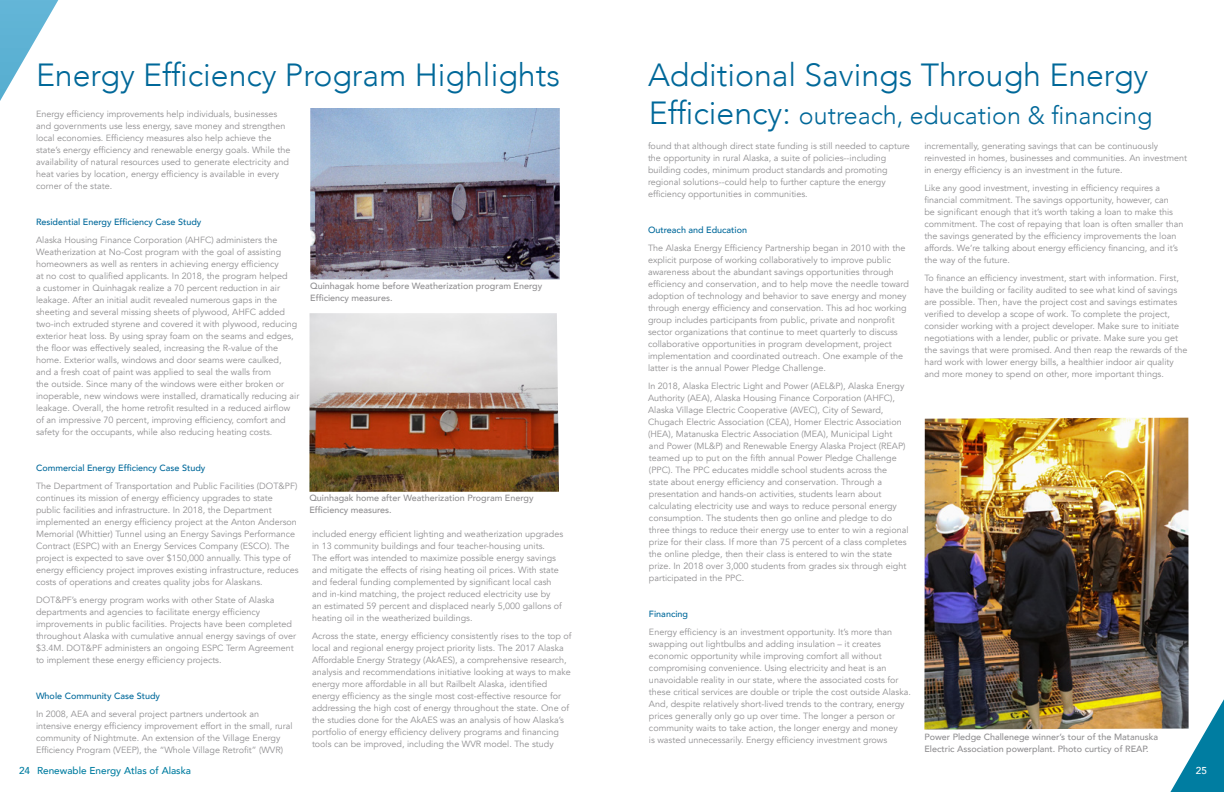
<style>
.page{position:relative;width:1224px;height:792px;background:#fff}
.page>*{position:absolute;margin:0;border:0;box-sizing:border-box;transform-origin:0 0}
.t1{font:300 32px "Avenir";color:#006899}
.t2{font:300 25px "Avenir";color:#006899}
.t3{font:500 10px "Avenir";color:#007da1}
.t4{font:500 10px "Avenir";color:#fff}
.t5{font:9px/12px "Avenir";color:#908f91}
.t6{font:500 9px/12px "Avenir";color:#908f91}
.t7{font:500 9px "Avenir";color:#00699b}
.t8{font:500 9px "Avenir";color:#01699b}
.s1{font-size:32px}
</style>
<div class="page">
<svg style="left:1170px;top:699px;width:54px;height:93px"></svg>
<svg style="left:0;top:0;width:59px;height:101px"></svg>
<img style="left:310px;top:108px;width:250px;height:171px">
<img style="left:309px;top:313px;width:250px;height:179px">
<img style="left:924px;top:418px;width:265px;height:312px">
<h1 class="t1" style="left:36px;top:56px;width:525px">Energy Efficiency Program Highlights</h1>
<p class="t5" style="left:36px;top:108px;width:256px">Energy efficiency improvements help individuals, businesses and governments use less energy, save money and strengthen local economies. Efficiency measures also help achieve the state’s energy efficiency and renewable energy goals. While the availability of natural resources used to generate electricity and heat varies by location, energy efficiency is available in every corner of the state.</p>
<p class="t7" style="left:36px;top:214px;width:167px">Residential Energy Efficiency Case Study</p>
<p class="t5" style="left:36px;top:234px;width:265px">Alaska Housing Finance Corporation (AHFC) administers the Weatherization at No-Cost program with the goal of assisting homeowners as well as renters in achieving energy efficiency<br>at no cost to qualified applicants. In 2018, the program helped<br>a customer in Quinhagak realize a 70 percent reduction in air leakage. After an initial audit revealed numerous gaps in the sheeting and several missing sheets of plywood, AHFC added two-inch extruded styrene and covered it with plywood, reducing exterior heat loss. By using spray foam on the seams and edges, the floor was effectively sealed, increasing the R-value of the home. Exterior walls, windows and door seams were caulked,<br>and a fresh coat of paint was applied to seal the walls from<br>the outside. Since many of the windows were either broken or inoperable, new windows were installed, dramatically reducing air leakage. Overall, the home retrofit resulted in a reduced airflow of an impressive 70 percent, improving efficiency, comfort and safety for the occupants, while also reducing heating costs.</p>
<p class="t7" style="left:36px;top:460px;width:171px">Commercial Energy Efficiency Case Study</p>
<p class="t5" style="left:36px;top:480px;width:264px">The Department of Transportation and Public Facilities (DOT&amp;PF) continues its mission of energy efficiency upgrades to state public facilities and infrastructure. In 2018, the Department implemented an energy efficiency project at the Anton Anderson Memorial (Whittier) Tunnel using an Energy Savings Performance Contract (ESPC) with an Energy Services Company (ESCO). The project is expected to save over $150,000 annually. This type of energy efficiency project improves existing infrastructure, reduces costs of operations and creates quality jobs for Alaskans.</p>
<p class="t5" style="left:36px;top:594px;width:262px">DOT&amp;PF’s energy program works with other State of Alaska departments and agencies to facilitate energy efficiency improvements in public facilities. Projects have been completed throughout Alaska with cumulative annual energy savings of over $3.4M. DOT&amp;PF administers an ongoing ESPC Term Agreement to implement these energy efficiency projects.</p>
<p class="t7" style="left:36px;top:688px;width:126px">Whole Community Case Study</p>
<p class="t5" style="left:36px;top:708px;width:258px">In 2008, AEA and several project partners undertook an intensive energy efficiency improvement effort in the small, rural community of Nightmute. An extension of the Village Energy Efficiency Program (VEEP), the “Whole Village Retrofit” (WVR)</p>
<p class="t3" style="left:19px;top:762px;width:174px">24 Renewable Energy Atlas of Alaska</p>
<p class="t6" style="left:310px;top:279px;width:233px">Quinhagak home before Weatherization program Energy<br>Efficiency measures.</p>
<p class="t6" style="left:309px;top:491px;width:226px">Quinhagak home after Weatherization Program Energy<br>Efficiency measures.</p>
<p class="t5" style="left:312px;top:528px;width:253px">included energy efficient lighting and weatherization upgrades in 13 community buildings and four teacher-housing units.<br>The effort was intended to maximize possible energy savings and mitigate the effects of rising heating oil prices. With state and federal funding complemented by significant local cash and in-kind matching, the project reduced electricity use by<br>an estimated 59 percent and displaced nearly 5,000 gallons of heating oil in the weatherized buildings.</p>
<p class="t5" style="left:312px;top:630px;width:261px">Across the state, energy efficiency consistently rises to the top of local and regional energy project priority lists. The 2017 Alaska Affordable Energy Strategy (AkAES), a comprehensive research, analysis and recommendations initiative looking at ways to make energy more affordable in all but Railbelt Alaska, identified energy efficiency as the single most cost-effective resource for addressing the high cost of energy throughout the state. One of the studies done for the AkAES was an analysis of how Alaska’s portfolio of energy efficiency delivery programs and financing tools can be improved, including the WVR model. The study</p>
<h1 class="t1" style="left:648px;top:56px;width:502px">Additional Savings Through Energy</h1>
<h2 class="t2" style="left:649px;top:101px;width:505px"><span class="s1">Efficiency:</span> outreach, education &amp; financing</h2>
<p class="t5" style="left:648px;top:140px;width:263px">found that although direct state funding is still needed to capture the opportunity in rural Alaska, a suite of policies--including building codes, minimum product standards and promoting regional solutions--could help to further capture the energy efficiency opportunities in communities.</p>
<p class="t8" style="left:648px;top:222px;width:101px">Outreach and Education</p>
<p class="t5" style="left:648px;top:242px;width:262px">The Alaska Energy Efficiency Partnership began in 2010 with the explicit purpose of working collaboratively to improve public awareness about the abundant savings opportunities through efficiency and conservation, and to help move the needle toward adoption of technology and behavior to save energy and money through energy efficiency and conservation. This ad hoc working group includes participants from public, private and nonprofit sector organizations that continue to meet quarterly to discuss collaborative opportunities in program development, project implementation and coordinated outreach. One example of the latter is the annual Power Pledge Challenge.</p>
<p class="t5" style="left:648px;top:380px;width:262px">In 2018, Alaska Electric Light and Power (AEL&amp;P), Alaska Energy Authority (AEA), Alaska Housing Finance Corporation (AHFC), Alaska Village Electric Cooperative (AVEC), City of Seward, Chugach Electric Association (CEA), Homer Electric Association (HEA), Matanuska Electric Association (MEA), Municipal Light and Power (ML&amp;P) and Renewable Energy Alaska Project (REAP) teamed up to put on the fifth annual Power Pledge Challenge (PPC). The PPC educates middle school students across the<br>state about energy efficiency and conservation. Through a presentation and hands-on activities, students learn about calculating electricity use and ways to reduce personal energy consumption. The students then go online and pledge to do three things to reduce their energy use to enter to win a regional prize for their class. If more than 75 percent of a class completes the online pledge, then their class is entered to win the state prize. In 2018 over 3,000 students from grades six through eight participated in the PPC.</p>
<p class="t8" style="left:649px;top:606px;width:41px">Financing</p>
<p class="t5" style="left:649px;top:626px;width:263px">Energy efficiency is an investment opportunity. It’s more than swapping out lightbulbs and adding insulation – it creates economic opportunity while improving comfort all without compromising convenience. Using electricity and heat is an unavoidable reality in our state, where the associated costs for these critical services are double or triple the cost outside Alaska.<br>And, despite relatively short-lived trends to the contrary, energy prices generally only go up over time. The longer a person or community waits to take action, the longer energy and money<br>is wasted unnecessarily. Energy efficiency investment grows</p>
<p class="t5" style="left:924px;top:140px;width:264px">incrementally, generating savings that can be continuously reinvested in homes, businesses and communities. An investment in energy efficiency is an investment in the future.</p>
<p class="t5" style="left:924px;top:182px;width:260px">Like any good investment, investing in efficiency requires a financial commitment. The savings opportunity, however, can<br>be significant enough that it’s worth taking a loan to make this commitment. The cost of repaying that loan is often smaller than the savings generated by the efficiency improvements the loan affords. We’re talking about energy efficiency financing, and it’s the way of the future.</p>
<p class="t5" style="left:924px;top:272px;width:264px">To finance an efficiency investment, start with information. First, have the building or facility audited to see what kind of savings are possible. Then, have the project cost and savings estimates verified to develop a scope of work. To complete the project, consider working with a project developer. Make sure to initiate negotiations with a lender, public or private. Make sure you get the savings that were promised. And then reap the rewards of the hard work with lower energy bills, a healthier indoor air quality and more money to spend on other, more important things.</p>
<p class="t6" style="left:924px;top:730px;width:235px">Power Pledge Challenege winner’s tour of the Matanuska<br>Electric Association powerplant. Photo curticy of REAP.</p>
<p class="t4" style="left:1196px;top:762px;width:13px">25</p>
</div>
